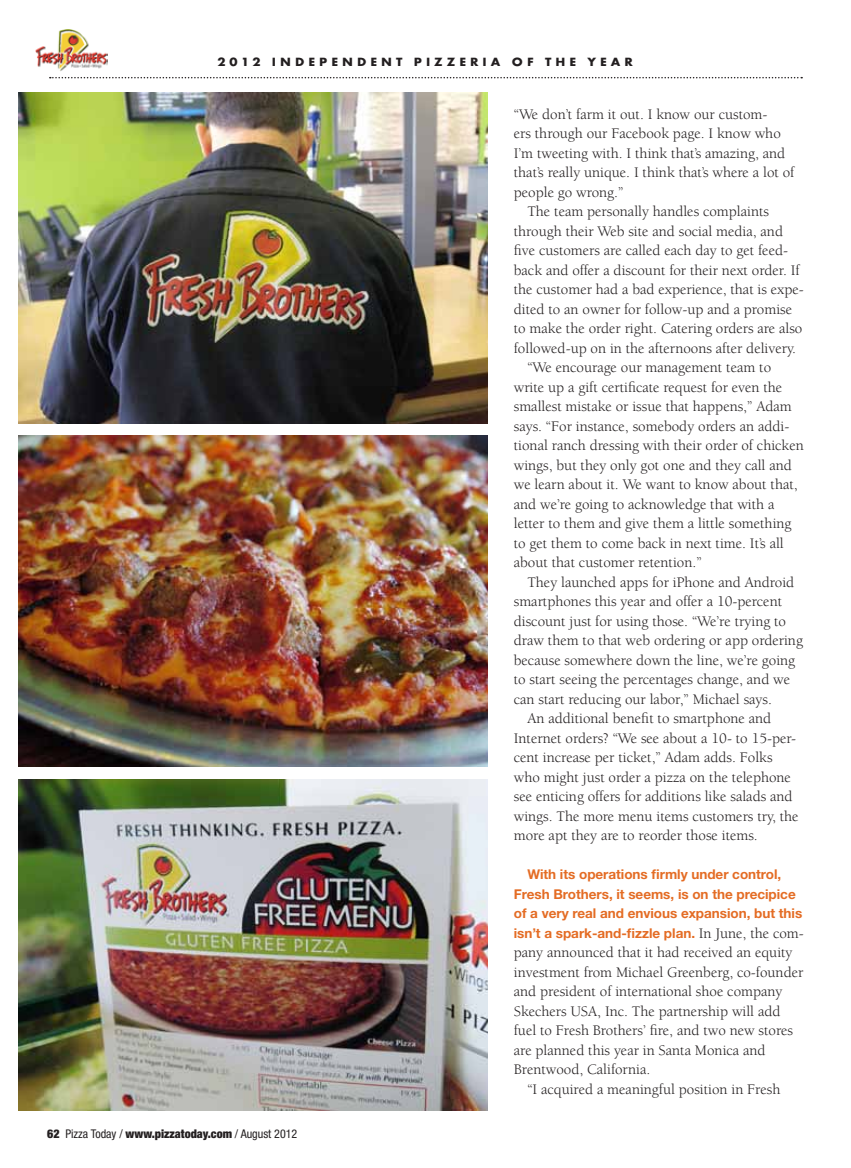
<style>
.page{position:relative;width:851px;height:1168px;background:#fff}
.page>*{position:absolute;margin:0;border:0;box-sizing:border-box;transform-origin:0 0}
.t1{font:15px "Berkeley";color:#231f20}
.t2{font:700 13.5px/19.5px "Helvetica Neue";color:#e46c24}
.t3{font:700 12.45px "Futura T";letter-spacing:.3em;color:#231f20;scale:1.09 1}
.t4{font:condensed 12px "Helvetica Neue";color:#231f20}
.s1{font-weight:900}
.s2{font-family:"Berkeley";font-weight:400;font-size:15px;color:#231f20}
</style>
<div class="page">
<svg style="left:50px;top:77px;width:752px;height:1px"></svg>
<img style="left:36px;top:29px;width:72px;height:42px">
<img style="left:19px;top:92px;width:469px;height:332px">
<img style="left:19px;top:435px;width:469px;height:332px">
<img style="left:19px;top:779px;width:469px;height:331px">
<p class="t3" style="left:217px;top:55px;width:383px">2012 INDEPENDENT PIZZERIA OF THE YEAR</p>
<p class="t4" style="left:47px;top:1127px;width:252px"><span class="s1">62</span> Pizza Today / <span class="s1">www.pizzatoday.com</span> / August 2012</p>
<p class="t1" style="left:514px;top:106px;width:255px">“We don’t farm it out. I know our custom-</p>
<p class="t1" style="left:514px;top:126px;width:268px">ers through our Facebook page. I know who</p>
<p class="t1" style="left:514px;top:145px;width:273px">I’m tweeting with. I think that’s amazing, and</p>
<p class="t1" style="left:514px;top:165px;width:282px">that’s really unique. I think that’s where a lot of</p>
<p class="t1" style="left:514px;top:184px;width:111px">people go wrong.”</p>
<p class="t1" style="left:527px;top:204px;width:243px">The team personally handles complaints</p>
<p class="t1" style="left:514px;top:223px;width:271px">through their Web site and social media, and</p>
<p class="t1" style="left:514px;top:243px;width:276px">five customers are called each day to get feed-</p>
<p class="t1" style="left:514px;top:262px;width:287px">back and offer a discount for their next order. If</p>
<p class="t1" style="left:514px;top:282px;width:291px">the customer had a bad experience, that is expe-</p>
<p class="t1" style="left:514px;top:301px;width:280px">dited to an owner for follow-up and a promise</p>
<p class="t1" style="left:514px;top:321px;width:290px">to make the order right. Catering orders are also</p>
<p class="t1" style="left:514px;top:340px;width:283px">followed-up on in the afternoons after delivery.</p>
<p class="t1" style="left:527px;top:360px;width:245px">“We encourage our management team to</p>
<p class="t1" style="left:514px;top:379px;width:270px">write up a gift certificate request for even the</p>
<p class="t1" style="left:514px;top:399px;width:279px">smallest mistake or issue that happens,” Adam</p>
<p class="t1" style="left:514px;top:418px;width:277px">says. “For instance, somebody orders an addi-</p>
<p class="t1" style="left:514px;top:438px;width:291px">tional ranch dressing with their order of chicken</p>
<p class="t1" style="left:514px;top:457px;width:279px">wings, but they only got one and they call and</p>
<p class="t1" style="left:514px;top:477px;width:285px">we learn about it. We want to know about that,</p>
<p class="t1" style="left:514px;top:496px;width:262px">and we’re going to acknowledge that with a</p>
<p class="t1" style="left:514px;top:516px;width:279px">letter to them and give them a little something</p>
<p class="t1" style="left:514px;top:535px;width:271px">to get them to come back in next time. It’s all</p>
<p class="t1" style="left:514px;top:555px;width:189px">about that customer retention.”</p>
<p class="t1" style="left:527px;top:574px;width:268px">They launched apps for iPhone and Android</p>
<p class="t1" style="left:514px;top:594px;width:270px">smartphones this year and offer a 10-percent</p>
<p class="t1" style="left:514px;top:613px;width:274px">discount just for using those. “We’re trying to</p>
<p class="t1" style="left:514px;top:633px;width:290px">draw them to that web ordering or app ordering</p>
<p class="t1" style="left:514px;top:652px;width:283px">because somewhere down the line, we’re going</p>
<p class="t1" style="left:514px;top:672px;width:278px">to start seeing the percentages change, and we</p>
<p class="t1" style="left:514px;top:691px;width:259px">can start reducing our labor,” Michael says.</p>
<p class="t1" style="left:527px;top:711px;width:245px">An additional benefit to smartphone and</p>
<p class="t1" style="left:514px;top:730px;width:284px">Internet orders? “We see about a 10- to 15-per-</p>
<p class="t1" style="left:514px;top:750px;width:260px">cent increase per ticket,” Adam adds. Folks</p>
<p class="t1" style="left:514px;top:769px;width:279px">who might just order a pizza on the telephone</p>
<p class="t1" style="left:514px;top:789px;width:280px">see enticing offers for additions like salads and</p>
<p class="t1" style="left:514px;top:808px;width:286px">wings. The more menu items customers try, the</p>
<p class="t1" style="left:514px;top:828px;width:245px">more apt they are to reorder those items.</p>
<p class="t2" style="left:514px;top:864px;width:291px;text-indent:14px">With its operations firmly under control, Fresh Brothers, it seems, is on the precipice of a very real and envious expansion, but this isn’t a spark-and-fizzle plan. <span class="s2">In June, the com-</span></p>
<p class="t1" style="left:514px;top:945px;width:280px">pany announced that it had received an equity</p>
<p class="t1" style="left:514px;top:964px;width:291px">investment from Michael Greenberg, co-founder</p>
<p class="t1" style="left:514px;top:984px;width:270px">and president of international shoe company</p>
<p class="t1" style="left:514px;top:1003px;width:268px">Skechers USA, Inc. The partnership will add</p>
<p class="t1" style="left:514px;top:1023px;width:281px">fuel to Fresh Brothers’ fire, and two new stores</p>
<p class="t1" style="left:514px;top:1042px;width:253px">are planned this year in Santa Monica and</p>
<p class="t1" style="left:514px;top:1062px;width:138px">Brentwood, California.</p>
<p class="t1" style="left:527px;top:1081px;width:254px">“I acquired a meaningful position in Fresh</p>
</div>
